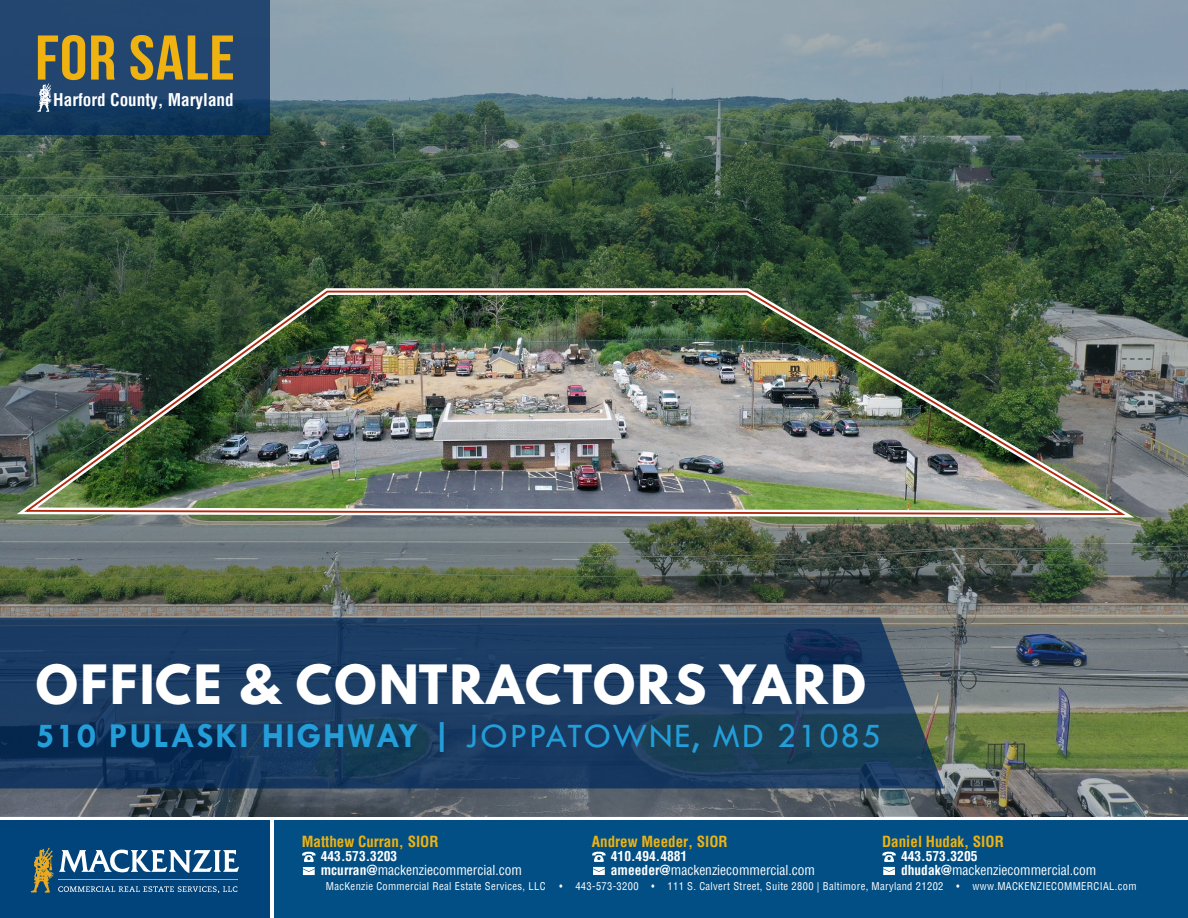
<style>
.page{position:relative;width:1188px;height:918px;background:#fff}
.page>*{position:absolute;margin:0;border:0;box-sizing:border-box;transform-origin:0 0}
.t1{font:700 63px "Bebas Neue";letter-spacing:.015em;color:#efb211;scale:1.1 1}
.t2{font:700 48px "League Spartan";letter-spacing:.05em;color:#fff}
.t3{font:700 35.4px "Tw Cen";letter-spacing:.05em;color:#239ed9}
.t4{font:700 condensed 17.25px "Helvetica";color:#fff}
.t5{font:700 condensed 15px "Helvetica";color:#efb211}
.t6{font:condensed 13.5px/13.5px "Helvetica";color:#fff}
.t7{font:condensed 10.5px "Helvetica";letter-spacing:.035em;color:#fff;scale:.85 1}
.t8{font:condensed 10.5px "Helvetica";letter-spacing:.035em;color:#fff}
.s1{font-weight:400}
.s2{font-weight:700}
</style>
<div class="page">
<div style="left:275px;top:821px;width:913px;height:97px;background:#014f85"></div>
<div style="left:0;top:821px;width:270px;height:97px;background:#00447b"></div>
<svg style="left:592px;top:852px;width:14px;height:23px"></svg>
<svg style="left:302px;top:852px;width:14px;height:23px"></svg>
<svg style="left:882px;top:852px;width:14px;height:23px"></svg>
<svg style="left:31px;top:848px;width:208px;height:44px"></svg>
<img style="left:0;top:0;width:1188px;height:817px">
<svg style="left:0;top:618px;width:944px;height:170px;background:#1c3c60"></svg>
<div style="left:0;top:0;width:270px;height:135px;background:linear-gradient(to bottom,#294c78,#11375d)"></div>
<svg style="left:37px;top:84px;width:15px;height:28px"></svg>
<img style="left:18px;top:285px;width:1129px;height:236px">
<img style="left:24px;top:290px;width:1105px;height:226px">
<p class="t1" style="left:35px;top:23px;width:183px">FOR SALE</p>
<p class="t4" style="left:53px;top:89px;width:182px">Harford County, Maryland</p>
<p class="t2" style="left:36px;top:648px;width:831px">OFFICE &amp; CONTRACTORS YARD</p>
<p class="t3" style="left:36px;top:715px;width:847px">510 PULASKI HIGHWAY | <span class="s1">JOPPATOWNE, MD 21085</span></p>
<p class="t5" style="left:302px;top:832px;width:138px">Matthew Curran, SIOR</p>
<p class="t6" style="left:321px;top:850px;width:203px"><span class="s2">443.573.3203 mcurran@</span>mackenziecommercial.com</p>
<p class="t5" style="left:592px;top:832px;width:137px">Andrew Meeder, SIOR</p>
<p class="t6" style="left:611px;top:850px;width:206px"><span class="s2">410.494.4881 ameeder@</span>mackenziecommercial.com</p>
<p class="t5" style="left:882px;top:832px;width:123px">Daniel Hudak, SIOR</p>
<p class="t6" style="left:901px;top:850px;width:197px"><span class="s2">443.573.3205 dhudak@</span>mackenziecommercial.com</p>
<p class="t8" style="left:326px;top:879px;width:221px">MacKenzie Commercial Real Estate Services, LLC</p>
<p class="t7" style="left:559px;top:879px;width:680px">• 443-573-3200 • 111 S. Calvert Street, Suite 2800 | Baltimore, Maryland 21202 • www.MACKENZIECOMMERCIAL.com</p>
</div>
